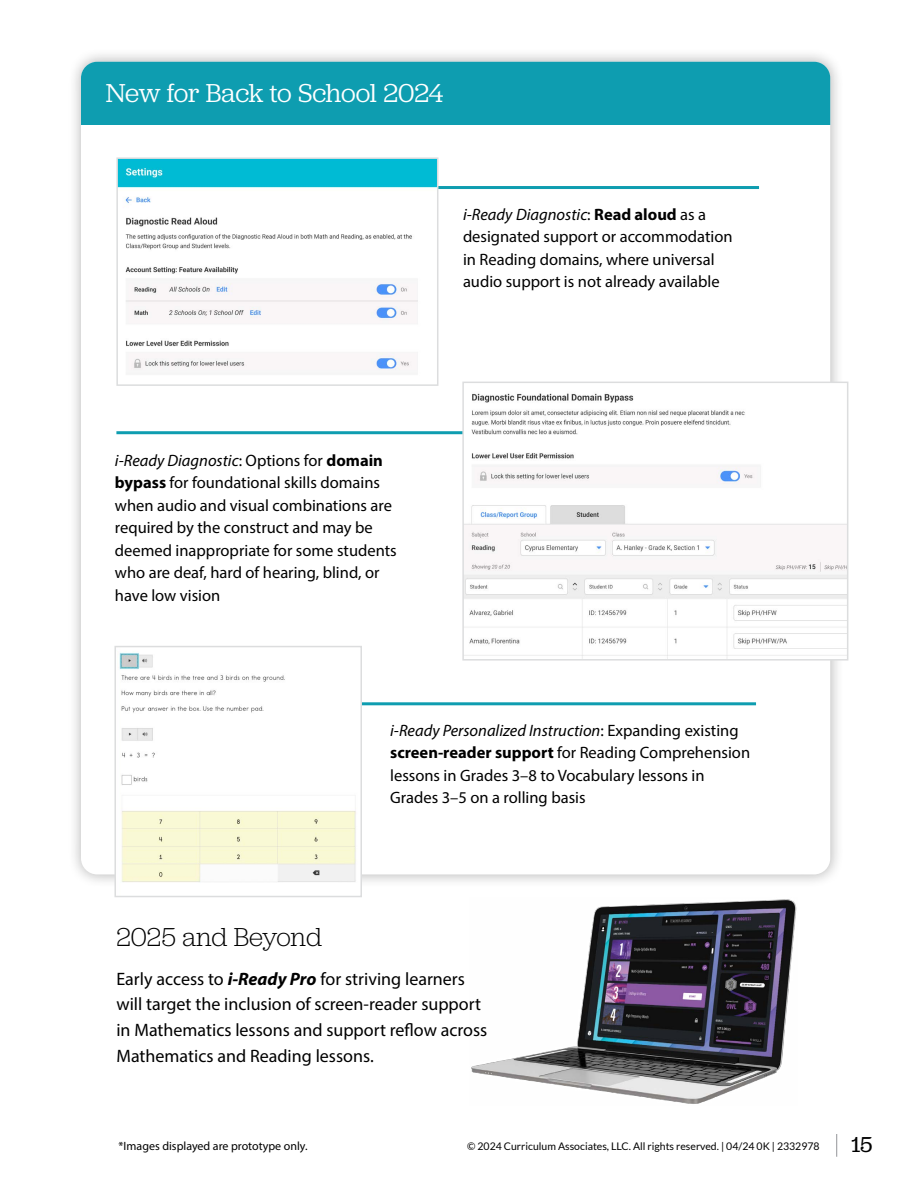
<style>
.page{position:relative;width:918px;height:1188px;background:#fff}
.page>*{position:absolute;margin:0;border:0;box-sizing:border-box;transform-origin:0 0}
.t1{font:27px "Jubilat";letter-spacing:-.01em;color:#fff}
.t2{font:300 27px "Jubilat";color:#000}
.t3{font:22.5px "Jubilat";color:#000}
.t4{font:18px/25.5px "Myriad Pro";color:#000}
.t5{font:16.5px/22.5px "Myriad Pro";color:#000}
.t6{font:12px "Myriad Pro";color:#000}
.t7{font:10.5px "Lato";color:#000}
.s1{font-style:italic}
.s2{font-weight:700}
.s3{font-weight:700;font-style:italic}
</style>
<div class="page">
<svg style="left:836px;top:1134px;width:1px;height:23px"></svg>
<div style="left:67px;top:48px;width:777px;height:840px;background:#000;opacity:.3"></div>
<div style="left:81px;top:62px;width:749px;height:812px;background:#fff;border-radius:16px"></div>
<div style="left:81px;top:62px;width:749px;height:62px;background:#0e9db0"></div>
<hr style="left:338px;top:186px;width:421px;height:3px;background:#0e9db0">
<hr style="left:116px;top:431px;width:502px;height:3px;background:#0e9db0">
<img style="left:465px;top:385px;width:380px;height:273px">
<div style="left:462px;top:382px;width:386px;height:279px;border:2px solid #dcddde"></div>
<img style="left:119px;top:160px;width:316px;height:210px">
<div style="left:116px;top:157px;width:322px;height:229px;border:2px solid #dcddde"></div>
<hr style="left:334px;top:702px;width:422px;height:3px;background:#0e9db0">
<img style="left:117px;top:652px;width:242px;height:236px">
<div style="left:114px;top:646px;width:248px;height:251px;border:2px solid #dcddde"></div>
<img style="left:471px;top:899px;width:326px;height:205px">
<h1 class="t1" style="left:106px;top:76px;width:339px">New for Back to School 2024</h1>
<p class="t5" style="left:463px;top:203px;width:271px"><span class="s1">i-Ready Diagnostic</span>: <span class="s2">Read aloud</span> as a designated support or accommodation in Reading domains, where universal audio support is not already available</p>
<p class="t5" style="left:115px;top:449px;width:283px"><span class="s1">i-Ready Diagnostic</span>: Options for <span class="s2">domain bypass</span> for foundational skills domains when audio and visual combinations are required by the construct and may be deemed inappropriate for some students who are deaf, hard of hearing, blind, or have low vision</p>
<p class="t5" style="left:390px;top:719px;width:361px"><span class="s1">i-Ready Personalized Instruction</span>: Expanding existing <span class="s2">screen-reader support</span> for Reading Comprehension lessons in Grades 3–8 to Vocabulary lessons in Grades 3–5 on a rolling basis</p>
<h1 class="t2" style="left:116px;top:920px;width:207px">2025 and Beyond</h1>
<p class="t4" style="left:116px;top:966px;width:372px">Early access to <span class="s3">i-Ready Pro</span> for striving learners will target the inclusion of screen-reader support in Mathematics lessons and support reflow across Mathematics and Reading lessons.</p>
<p class="t6" style="left:119px;top:1139px;width:191px">*Images displayed are prototype only.</p>
<p class="t7" style="left:467px;top:1140px;width:354px">© 2024 Curriculum Associates, LLC. All rights reserved. | 04/24 0K | 2332978</p>
<h2 class="t3" style="left:851px;top:1131px;width:23px">15</h2>
</div>
